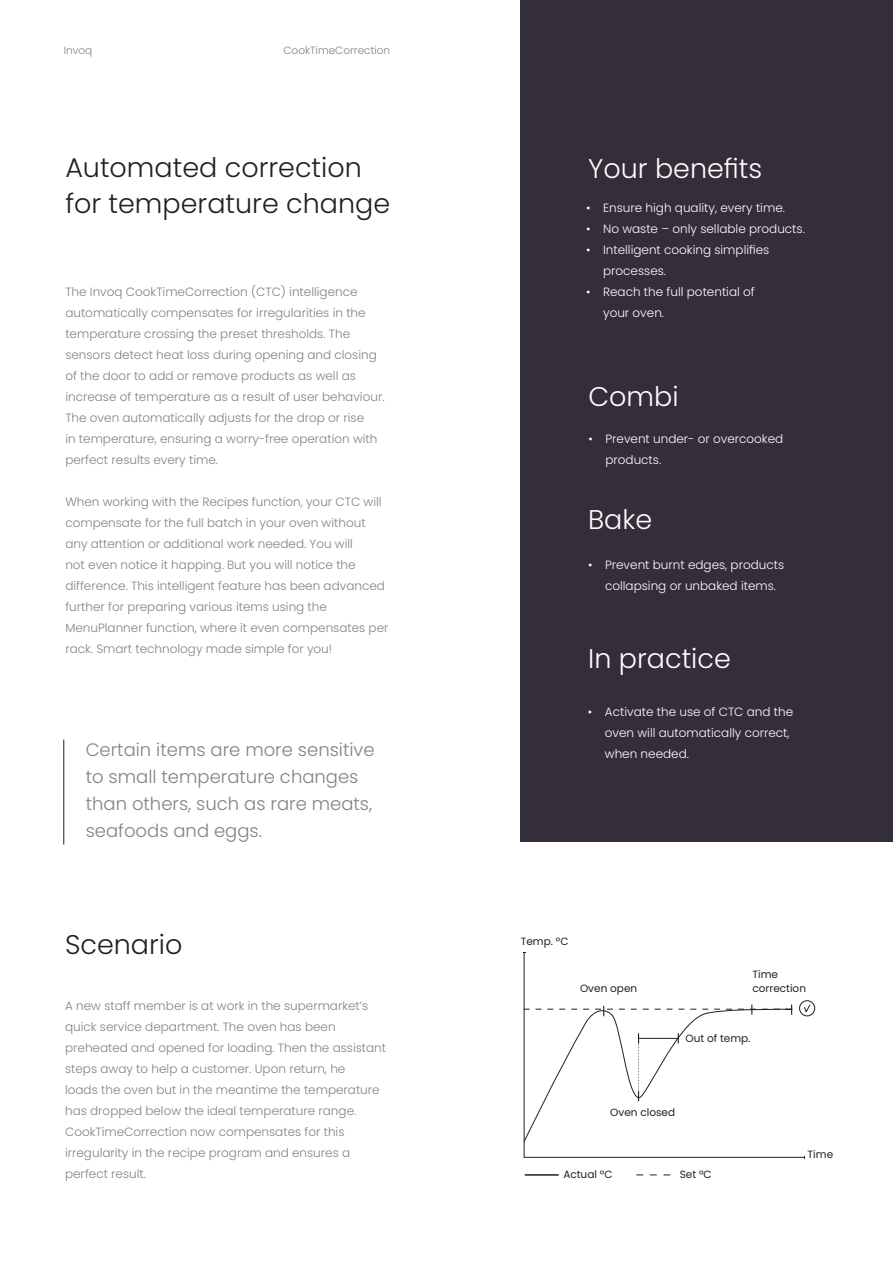
<style>
.page{position:relative;width:893px;height:1263px;background:#fff}
.page>*{position:absolute;margin:0;border:0;box-sizing:border-box;transform-origin:0 0}
.Manchet{font:300 27px/36px "Poppins";color:#231f20}
.Manchet_hvid{font:300 27px "Poppins";color:#fff}
.Mellemrubrik{font:300 18px/27px "Poppins";color:#808285}
.Brødtekst{font:300 12px/21px "Poppins";color:#808285}
.t1{font:300 12px/21px "Poppins";color:#fff}
.t2{font:10.5px "Poppins";color:#231f20}
.t3{font:300 10.5px "Poppins";color:#808285}
</style>
<div class="page">
<div style="left:521px;top:0;width:372px;height:842px;background:#342d3a"></div>
<svg style="left:524px;top:952px;width:280px;height:206px"></svg>
<hr style="left:525px;top:1174px;width:34px;height:2px;background:#231f20">
<svg style="left:799px;top:1000px;width:16px;height:16px"></svg>
<hr style="left:64px;top:739px;width:1px;height:105px;background:#231f20">
<svg style="left:636px;top:1175px;width:34px;height:1px"></svg>
<svg style="left:523px;top:1005px;width:270px;height:137px"></svg>
<p class="t3" style="left:64px;top:44px;width:30px">Invoq</p>
<p class="t3" style="left:283px;top:44px;width:108px">CookTimeCorrection</p>
<p class="Manchet" style="left:65px;top:150px;width:326px">Automated correction for temperature change</p>
<p class="Brødtekst" style="left:65px;top:281px;width:321px">The Invoq CookTimeCorrection (CTC) intelligence automatically compensates for irregularities in the temperature crossing the preset thresholds. The sensors detect heat loss during opening and closing of the door to add or remove products as well as increase of temperature as a result of user behaviour.<br>The oven automatically adjusts for the drop or rise<br>in temperature, ensuring a worry-free operation with perfect results every time.</p>
<p class="Brødtekst" style="left:65px;top:491px;width:325px">When working with the Recipes function, your CTC will compensate for the full batch in your oven without any attention or additional work needed. You will<br>not even notice it happing. But you will notice the difference. This intelligent feature has been advanced further for preparing various items using the MenuPlanner function, where it even compensates per rack. Smart technology made simple for you!</p>
<p class="Mellemrubrik" style="left:86px;top:737px;width:290px">Certain items are more sensitive to small temperature changes than others, such as rare meats, seafoods and eggs.</p>
<p class="Manchet" style="left:65px;top:926px;width:119px">Scenario</p>
<p class="Brødtekst" style="left:65px;top:995px;width:323px">A new staff member is at work in the supermarket’s quick service department. The oven has been preheated and opened for loading. Then the assistant steps away to help a customer. Upon return, he<br>loads the oven but in the meantime the temperature has dropped below the ideal temperature range.<br>CookTimeCorrection now compensates for this irregularity in the recipe program and ensures a perfect result.</p>
<p class="Manchet_hvid" style="left:588px;top:153px;width:175px">Your benefits</p>
<p class="t1" style="left:586px;top:197px;width:200px">• Ensure high quality, every time.</p>
<p class="t1" style="left:586px;top:218px;width:220px">• No waste – only sellable products.</p>
<p class="t1" style="left:603px;top:239px;width:168px;text-indent:-17px">• Intelligent cooking simplifies processes.</p>
<p class="t1" style="left:603px;top:281px;width:153px;text-indent:-17px">• Reach the full potential of your oven.</p>
<p class="Manchet_hvid" style="left:588px;top:381px;width:92px">Combi</p>
<p class="t1" style="left:605px;top:428px;width:179px;text-indent:-17px">• Prevent under- or overcooked products.</p>
<p class="Manchet_hvid" style="left:588px;top:504px;width:66px">Bake</p>
<p class="t1" style="left:605px;top:554px;width:181px;text-indent:-17px">• Prevent burnt edges, products collapsing or unbaked items.</p>
<p class="Manchet_hvid" style="left:588px;top:643px;width:144px">In practice</p>
<p class="t1" style="left:605px;top:701px;width:190px;text-indent:-17px">• Activate the use of CTC and the oven will automatically correct, when needed.</p>
<p class="t2" style="left:521px;top:936px;width:49px">Temp. ºC</p>
<p class="t2" style="left:580px;top:982px;width:59px">Oven open</p>
<p class="t2" style="left:752px;top:969px;width:27px">Time</p>
<p class="t2" style="left:752px;top:982px;width:55px">correction</p>
<p class="t2" style="left:685px;top:1032px;width:67px">Out of temp.</p>
<p class="t2" style="left:610px;top:1106px;width:66px">Oven closed</p>
<p class="t2" style="left:808px;top:1148px;width:27px">Time</p>
<p class="t2" style="left:563px;top:1168px;width:51px">Actual ºC</p>
<p class="t2" style="left:680px;top:1168px;width:33px">Set ºC</p>
</div>
